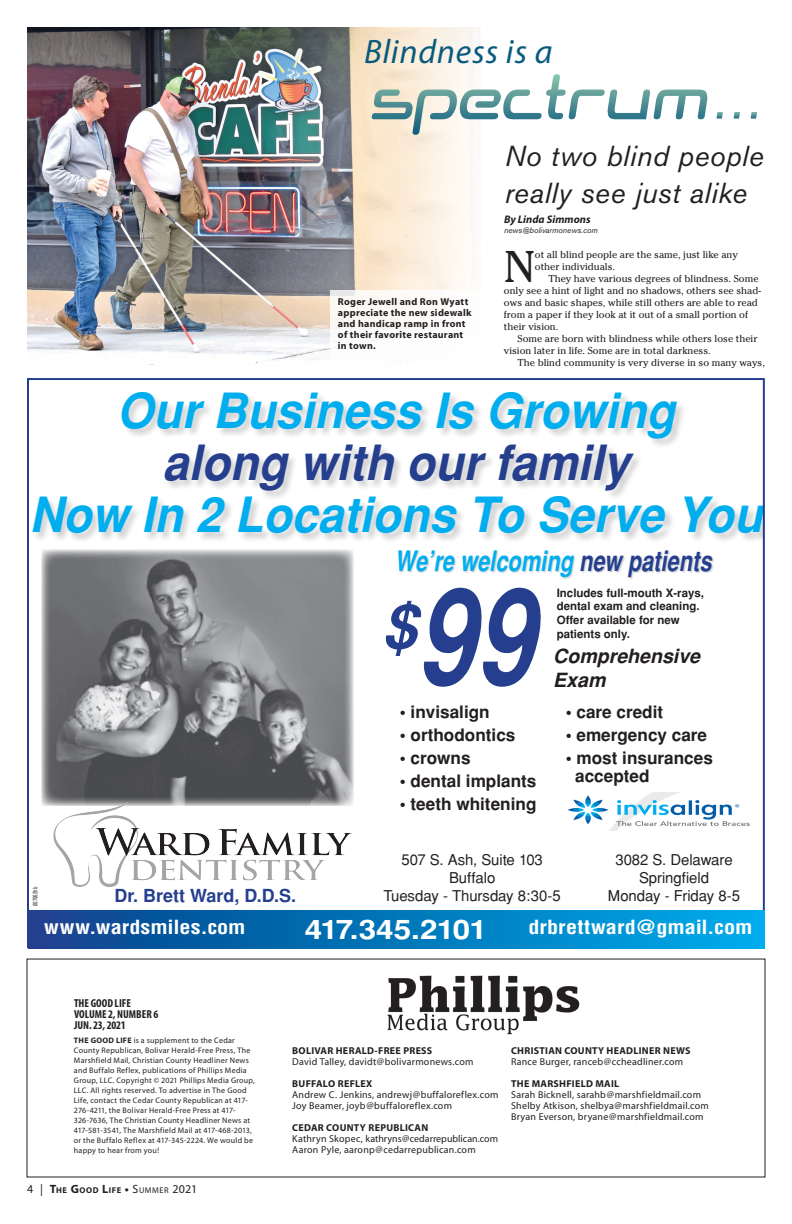
<style>
.page{position:relative;width:792px;height:1224px;background:#fff}
.page>*{position:absolute;margin:0;border:0;box-sizing:border-box;transform-origin:0 0}
.t1{font:italic 700 133px "Helvetica";color:#253f8e;scale:.8 1}
.t2{font:italic 700 48.6px "Helvetica";color:#00aeef;scale:.96 1}
.t3{font:italic 700 48.6px "Helvetica";color:#253f8e;scale:.96 1}
.t4{font:44.1px "Cheltenham";color:#231f20}
.t5{font:italic 34px "Myriad Pro";letter-spacing:.02em;color:#095b7e}
.t6{font:italic 28.7px/37px "Akzidenz Grotesk BE";letter-spacing:.015em;color:#231f20}
.t7{font:italic 700 28.2px "Helvetica";color:#00aeef;scale:.78 1}
.t8{font:700 26.9px "Helvetica";letter-spacing:-.025em;color:#fff;scale:1.17 1}
.t9{font:italic 700 19.6px/23.5px "Helvetica";color:#231f20}
.t10{font:700 condensed 19px "Helvetica";color:#fff;scale:1.17 1}
.t11{font:700 18px "Helvetica";color:#253f8e}
.t12{font:700 17.2px/17.6px "Helvetica";color:#231f20}
.t13{font:14.9px/17.9px "Helvetica";letter-spacing:-.005em;color:#231f20;text-align:center}
.t14{font:700 condensed 11.6px/11.2px "Myriad Pro";color:#231f20}
.t15{font:700 11.5px/13.8px "Helvetica";color:#231f20}
.t16{font:italic 700 11px "Myriad Pro";letter-spacing:.005em;color:#231f20}
.t17{font:10px/12px "Cheltenham";color:#231f20}
.t18{font:10px/11px "Myriad";letter-spacing:.02em;color:#231f20}
.t19{font:700 10px/11px "Myriad";letter-spacing:.025em;color:#231f20}
.t20{font:700 8.4px "Myriad Pro";letter-spacing:.07em;color:#231f20}
.t21{font:8px/10px "Myriad";letter-spacing:.03em;color:#231f20}
.t22{font:italic 8px "Akzidenz Grotesk BE";color:#231f20}
.t23{font:condensed 6px "Helvetica";color:#231f20;scale:.8 1}
.s1{color:#253f8e}
.s2{font-weight:700}
.s3{font-weight:400;font-size:12px}
.s4{font-size:12px}
.s5{font-weight:400}
</style>
<div class="page">
<img style="left:567px;top:792px;width:183px;height:39px">
<div style="left:33px;top:392px;width:732px;height:152px;background:#231f20;opacity:.2"></div>
<div style="left:398px;top:550px;width:317px;height:30px;background:#231f20;opacity:.2"></div>
<img style="left:42px;top:549px;width:312px;height:257px">
<svg style="left:29px;top:910px;width:736px;height:38px;background:#0376ba"></svg>
<img style="left:52px;top:792px;width:301px;height:95px">
<img style="left:27px;top:27px;width:448px;height:338px">
<img style="left:387px;top:975px;width:193px;height:60px">
<div style="left:330px;top:291px;width:152px;height:66px;background:#fff"></div>
<svg style="left:716px;top:112px;width:41px;height:7px"></svg>
<svg style="left:371px;top:74px;width:337px;height:61px"></svg>
<h3 class="t5" style="left:364px;top:30px;width:190px">Blindness is a</h3>
<p class="t19" style="left:338px;top:297px;width:135px">Roger Jewell and Ron Wyatt appreciate the new sidewalk and handicap ramp in front of their favorite restaurant in town.</p>
<h3 class="t6" style="left:505px;top:137px;width:261px">No two blind people really see just alike</h3>
<h3 class="t16" style="left:504px;top:212px;width:88px">By Linda Simmons</h3>
<p class="t22" style="left:504px;top:225px;width:95px">news@bolivarmonews.com</p>
<h3 class="t4" style="left:504px;top:241px;width:32px">N</h3>
<p class="t17" style="left:535px;top:249px;width:204px">ot all blind people are the same, just like any other individuals.</p>
<p class="t17" style="left:504px;top:273px;width:258px;text-indent:44px">They have various degrees of blindness. Some only see a hint of light and no shadows, others see shad&shy;ows and basic shapes, while still others are able to read from a paper if they look at it out of a small portion of their vision.</p>
<p class="t17" style="left:504px;top:333px;width:255px;text-indent:13px">Some are born with blindness while others lose their vision later in life. Some are in total darkness.</p>
<p class="t17" style="left:517px;top:357px;width:249px">The blind community is very diverse in so many ways,</p>
<h2 class="t2" style="left:117px;top:383px;width:583px">Our Business Is Growing</h2>
<h2 class="t3" style="left:162px;top:435px;width:488px">along with our family</h2>
<h2 class="t2" style="left:30px;top:487px;width:765px">Now In 2 Locations To Serve You</h2>
<h3 class="t7" style="left:395px;top:545px;width:407px">We’re welcoming <span class="s1">new patients</span></h3>
<h1 class="t1" style="left:382px;top:559px;width:192px"><sup>$</sup>99</h1>
<h3 class="t12" style="left:400px;top:703px;width:91px">• invisalign</h3>
<h3 class="t12" style="left:400px;top:726px;width:117px">• orthodontics</h3>
<h3 class="t12" style="left:400px;top:749px;width:72px">• crowns</h3>
<h3 class="t12" style="left:400px;top:772px;width:138px">• dental implants</h3>
<h3 class="t12" style="left:400px;top:795px;width:138px">• teeth whitening</h3>
<h3 class="t15" style="left:557px;top:586px;width:149px">Includes full-mouth X-rays, dental exam and cleaning.<br>Offer available for new patients only.</h3>
<h3 class="t9" style="left:553px;top:645px;width:148px">Comprehensive<br>Exam</h3>
<h3 class="t12" style="left:566px;top:703px;width:99px">• care credit</h3>
<h3 class="t12" style="left:566px;top:726px;width:143px">• emergency care</h3>
<h3 class="t12" style="left:575px;top:749px;width:139px;text-indent:-10px">• most insurances accepted</h3>
<h3 class="t13" style="left:384px;top:851px;width:179px">507 S. Ash, Suite 103<br>Buffalo<br>Tuesday - Thursday 8:30-5</h3>
<h3 class="t13" style="left:615px;top:851px;width:119px">3082 S. Delaware<br>Springfield</h3>
<p class="t23" style="left:31px;top:906px;width:25px;rotate:-90deg">607062hb</p>
<h3 class="t11" style="left:114px;top:885px;width:183px">Dr. Brett Ward, D.D.S.</h3>
<h3 class="t13" style="left:608px;top:886px;width:134px">Monday - Friday 8-5</h3>
<h3 class="t10" style="left:44px;top:915px;width:174px">www.wardsmiles.com</h3>
<h3 class="t8" style="left:305px;top:914px;width:157px">417.345.2101</h3>
<h3 class="t10" style="left:528px;top:915px;width:193px">drbrettward@gmail.com</h3>
<h3 class="t14" style="left:74px;top:997px;width:86px">THE GOOD LIFE<br>VOLUME 2, NUMBER 6<br>JUN. 23, 2021</h3>
<p class="t21" style="left:74px;top:1036px;width:183px"><span class="s2">THE GOOD LIFE</span> is a supplement to the Cedar County Republican, Bolivar Herald-Free Press, The Marshfield Mail, Christian County Headliner News and Buffalo Reflex, publications of Phillips Media Group, LLC. Copyright © 2021 Phillips Media Group, LLC. All rights reserved. To advertise in The Good Life, contact the Cedar County Republican at 417- 276-4211, the Bolivar Herald-Free Press at 417- 326-7636, The Christian County Headliner News at 417-581-3541, The Marshfield Mail at 417-468-2013, or the Buffalo Reflex at 417-345-2224. We would be happy to hear from you!</p>
<p class="t20" style="left:27px;top:1184px;width:172px"><span class="s3">4 |</span> <span class="s4">T</span>HE <span class="s4">G</span>OOD <span class="s4">L</span>IFE <span class="s4">•</span> <span class="s3">S</span><span class="s5">UMMER</span> <span class="s3">2021</span></p>
<p class="t19" style="left:292px;top:1045px;width:141px">BOLIVAR HERALD-FREE PRESS</p>
<p class="t18" style="left:292px;top:1056px;width:183px">David Talley, davidt@bolivarmonews.com</p>
<p class="t19" style="left:292px;top:1078px;width:82px">BUFFALO REFLEX</p>
<p class="t18" style="left:292px;top:1089px;width:208px">Andrew C. Jenkins, andrewj@buffaloreflex.com<br>Joy Beamer, joyb@buffaloreflex.com</p>
<p class="t19" style="left:292px;top:1122px;width:137px">CEDAR COUNTY REPUBLICAN</p>
<p class="t18" style="left:292px;top:1133px;width:207px">Kathryn Skopec, kathryns@cedarrepublican.com<br>Aaron Pyle, aaronp@cedarrepublican.com</p>
<p class="t19" style="left:511px;top:1045px;width:181px">CHRISTIAN COUNTY HEADLINER NEWS</p>
<p class="t18" style="left:511px;top:1056px;width:173px">Rance Burger, ranceb@ccheadliner.com</p>
<p class="t19" style="left:511px;top:1078px;width:110px">THE MARSHFIELD MAIL</p>
<p class="t18" style="left:511px;top:1089px;width:199px">Sarah Bicknell, sarahb@marshfieldmail.com<br>Shelby Atkison, shelbya@marshfieldmail.com<br>Bryan Everson, bryane@marshfieldmail.com</p>
</div>
